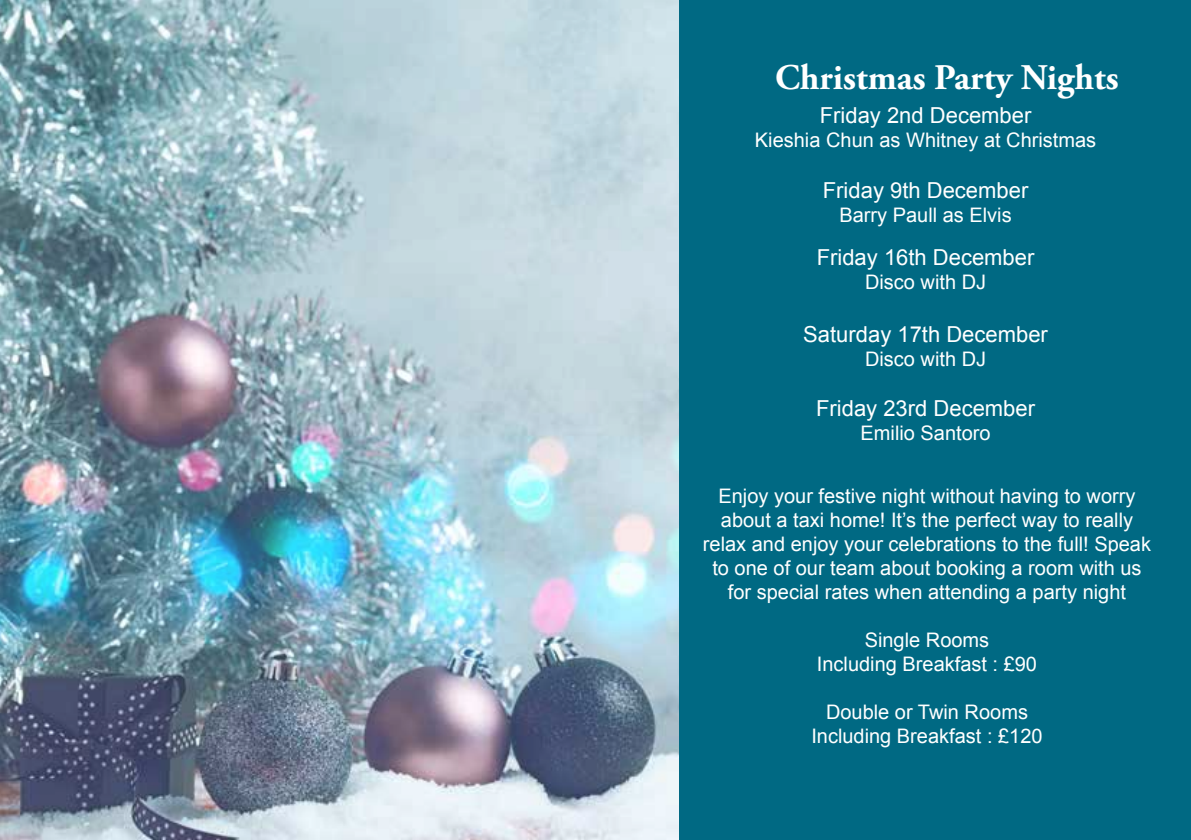
<style>
.page{position:relative;width:1191px;height:840px;background:#fff}
.page>*{position:absolute;margin:0;border:0;box-sizing:border-box;transform-origin:0 0}
.t1{font:700 36px "Adobe Garamond Pro";color:#fff}
.t2{font:22px "Arial";color:#fff}
.t3{font:20px/24px "Arial";color:#fff;text-align:center}
</style>
<div class="page">
<img style="left:0;top:0;width:679px;height:839px">
<div style="left:679px;top:0;width:512px;height:839px;background:#006983"></div>
<h1 class="t1" style="left:775px;top:56px;width:345px">Christmas Party Nights</h1>
<p class="t2" style="left:820px;top:101px;width:213px">Friday 2nd December</p>
<p class="t3" style="left:755px;top:128px;width:343px">Kieshia Chun as Whitney at Christmas</p>
<p class="t2" style="left:823px;top:175px;width:207px">Friday 9th December</p>
<p class="t3" style="left:839px;top:203px;width:174px">Barry Paull as Elvis</p>
<p class="t2" style="left:816px;top:243px;width:219px">Friday 16th December</p>
<p class="t3" style="left:865px;top:270px;width:123px">Disco with DJ</p>
<p class="t2" style="left:803px;top:319px;width:246px">Saturday 17th December</p>
<p class="t3" style="left:865px;top:347px;width:123px">Disco with DJ</p>
<p class="t2" style="left:816px;top:394px;width:220px">Friday 23rd December</p>
<p class="t3" style="left:860px;top:421px;width:132px">Emilio Santoro</p>
<p class="t3" style="left:703px;top:483px;width:449px">Enjoy your festive night without having to worry about a taxi home! It’s the perfect way to really relax and enjoy your celebrations to the full! Speak to one of our team about booking a room with us for special rates when attending a party night</p>
<p class="t3" style="left:817px;top:627px;width:222px">Single Rooms<br>Including Breakfast : £90</p>
<p class="t3" style="left:811px;top:699px;width:233px">Double or Twin Rooms<br>Including Breakfast : £120</p>
</div>
